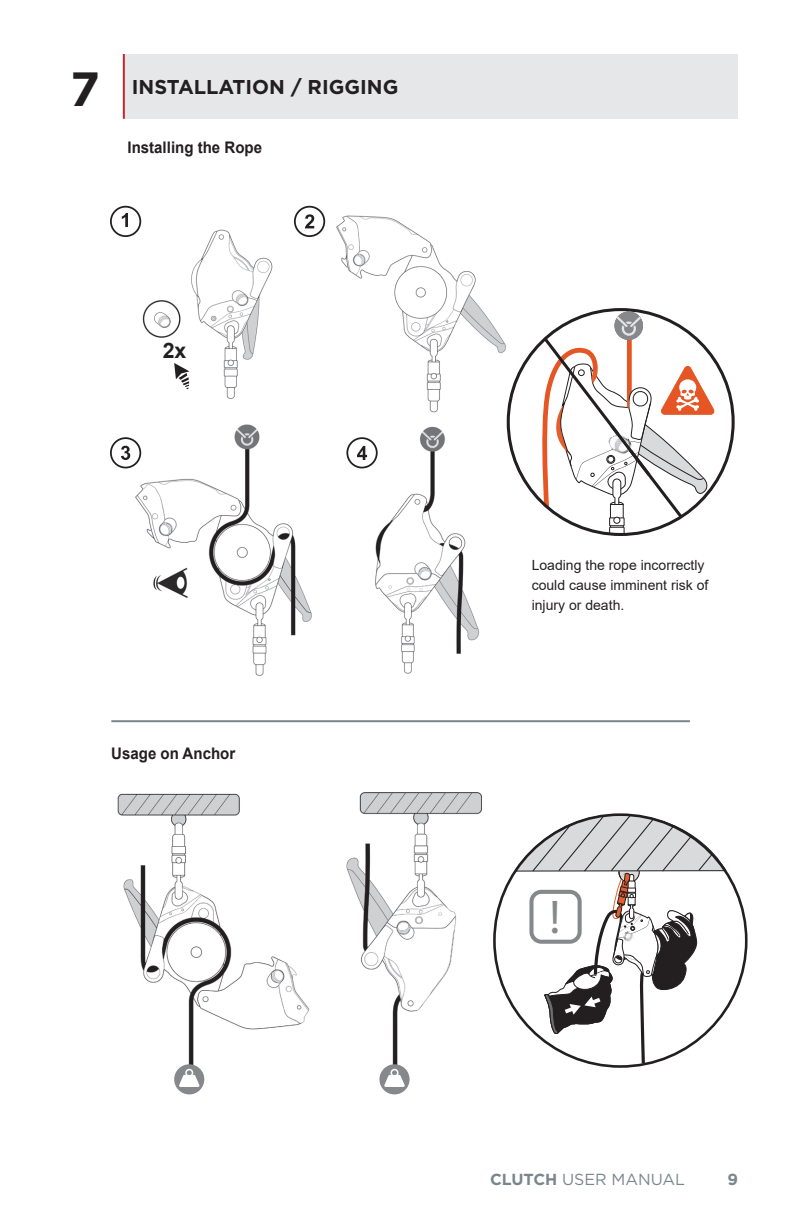
<style>
.page{position:relative;width:792px;height:1224px;background:#fff}
.page>*{position:absolute;margin:0;border:0;box-sizing:border-box;transform-origin:0 0}
.t1{font:700 48px "Gotham";color:#231f20}
.t2{font:47.6px "Myriad Pro";color:#86888b}
.t3{font:700 21.4px "Arial";color:#231f20}
.t4{font:700 20px "Gotham";color:#231f20}
.t5{font:700 16px "Arial";color:#231f20;scale:.94 1}
.t6{font:16px "Gotham";color:#7a868c}
.t7{font:700 16px "Gotham";color:#7b868d}
.t8{font:14px/20px "Arial";color:#231f20}
.s1{font-weight:700}
</style>
<div class="page">
<img style="left:117px;top:205px;width:407px;height:471px">
<div style="left:110px;top:206px;width:31px;height:31px;border:2px solid #231f20;border-radius:50%"></div>
<svg style="left:122px;top:213px;width:6px;height:14px"></svg>
<svg style="left:357px;top:446px;width:10px;height:14px"></svg>
<svg style="left:121px;top:446px;width:9px;height:14px"></svg>
<svg style="left:305px;top:214px;width:9px;height:14px"></svg>
<div style="left:294px;top:206px;width:31px;height:31px;border:2px solid #231f20;border-radius:50%"></div>
<div style="left:110px;top:437px;width:31px;height:31px;border:2px solid #231f20;border-radius:50%"></div>
<div style="left:346px;top:437px;width:32px;height:31px;border:2px solid #231f20;border-radius:50%"></div>
<div style="left:178px;top:333px;width:21px;height:29px;background:#fff"></div>
<svg style="left:174px;top:363px;width:15px;height:26px"></svg>
<div style="left:124px;top:54px;width:613px;height:65px;background:#e6e7e9"></div>
<hr style="left:123px;top:54px;width:2px;height:65px;background:#cf202f">
<div style="left:615px;top:312px;width:28px;height:28px;background:#86888b;border-radius:50%"></div>
<svg style="left:535px;top:316px;width:180px;height:218px"></svg>
<img style="left:117px;top:792px;width:383px;height:287px">
<svg style="left:500px;top:813px;width:246px;height:253px"></svg>
<hr style="left:111px;top:720px;width:579px;height:2px;background:#7a868c">
<div style="left:174px;top:1064px;width:30px;height:30px;background:#86888b;border-radius:50%"></div>
<svg style="left:179px;top:1069px;width:21px;height:18px"></svg>
<div style="left:379px;top:1064px;width:31px;height:30px;background:#86888b;border-radius:50%"></div>
<svg style="left:384px;top:1069px;width:21px;height:18px"></svg>
<h1 class="t1" style="left:70px;top:57px;width:31px">7</h1>
<h3 class="t4" style="left:132px;top:74px;width:268px">INSTALLATION / RIGGING</h3>
<p class="t5" style="left:128px;top:137px;width:145px">Installing the Rope</p>
<h3 class="t3" style="left:163px;top:335px;width:25px">2x</h3>
<p class="t5" style="left:111px;top:742px;width:133px">Usage on Anchor</p>
<p class="t8" style="left:532px;top:555px;width:178px">Loading the rope incorrectly could cause imminent risk of injury or death.</p>
<h2 class="t2" style="left:549px;top:887px;width:12px">!</h2>
<p class="t6" style="left:490px;top:1169px;width:197px"><span class="s1">CLUTCH</span> USER MANUAL</p>
<p class="t7" style="left:727px;top:1169px;width:12px">9</p>
</div>
